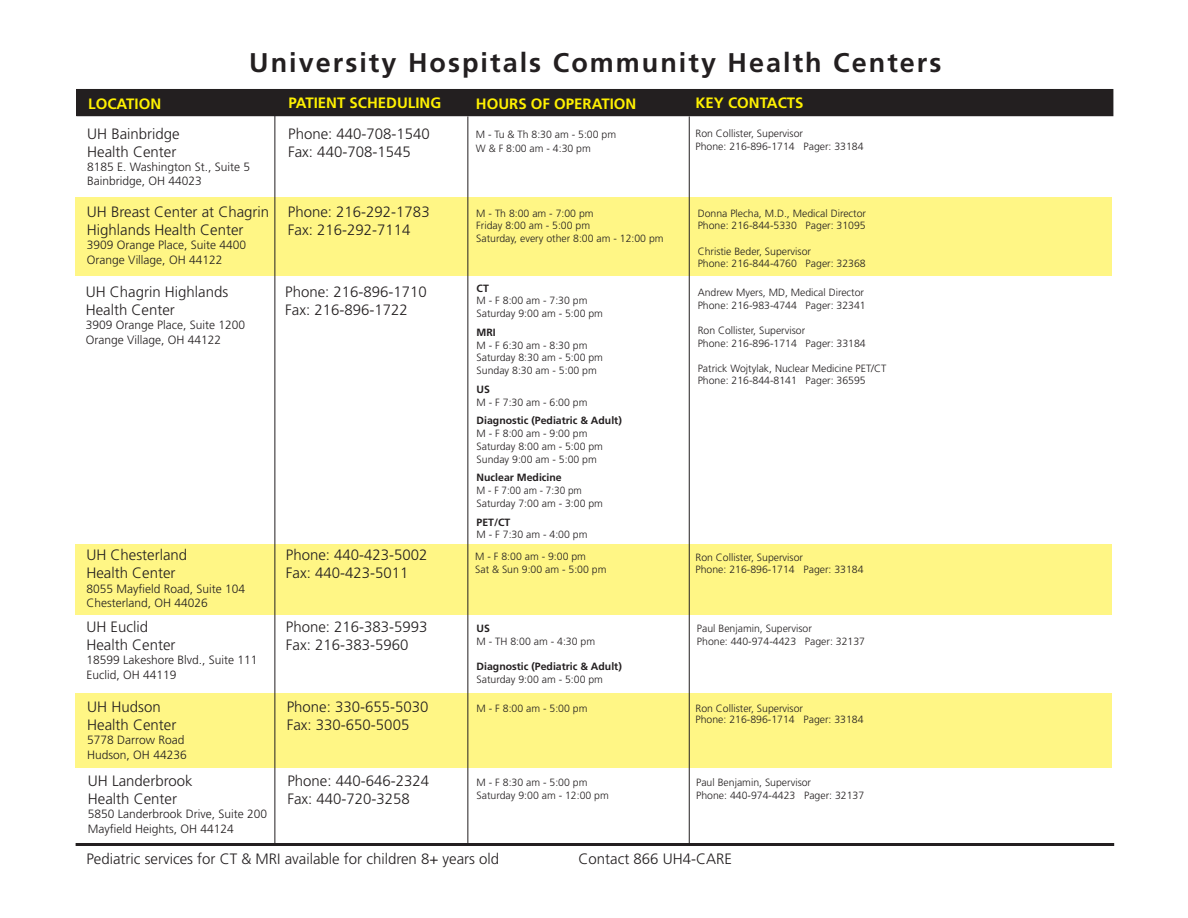
<style>
.page{position:relative;width:1188px;height:918px;background:#fff}
.page>*{position:absolute;margin:0;border:0;box-sizing:border-box;transform-origin:0 0}
.t1{font:700 27px "Frutiger";letter-spacing:.075em;color:#231f20}
.t2{font:300 15px "Frutiger";color:#231f20}
.t3{font:700 15px "Frutiger";color:#fff101}
.t4{font:300 12px "Frutiger";color:#231f20}
.t5{font:300 10.5px "Frutiger";color:#231f20}
.t6{font:700 10.5px "Frutiger";color:#231f20}
.t7{font:300 10.5px/12.8px "Frutiger";color:#231f20;scale:.95 1}
.s1{font-weight:700}
</style>
<div class="page">
<div style="left:76px;top:693px;width:1036px;height:74px;background:#fff685"></div>
<div style="left:76px;top:544px;width:1036px;height:71px;background:#fff685"></div>
<div style="left:76px;top:197px;width:1036px;height:79px;background:#fff685"></div>
<div style="left:77px;top:89px;width:1036px;height:27px;background:#231f20"></div>
<hr style="left:76px;top:843px;width:1038px;height:3px;background:#231f20">
<hr style="left:274px;top:114px;width:1px;height:730px;background:#231f20">
<hr style="left:467px;top:116px;width:1px;height:727px;background:#231f20">
<hr style="left:689px;top:116px;width:1px;height:728px;background:#231f20">
<p class="t1" style="left:249px;top:47px;width:694px">University Hospitals Community Health Centers</p>
<p class="t3" style="left:88px;top:95px;width:74px">LOCATION</p>
<p class="t3" style="left:289px;top:94px;width:154px">PATIENT SCHEDULING</p>
<p class="t3" style="left:696px;top:94px;width:109px">KEY CONTACTS</p>
<p class="t2" style="left:87px;top:125px;width:94px">UH Bainbridge</p>
<p class="t2" style="left:288px;top:125px;width:143px">Phone: 440-708-1540</p>
<p class="t2" style="left:87px;top:143px;width:91px">Health Center</p>
<p class="t2" style="left:288px;top:143px;width:124px">Fax: 440-708-1545</p>
<p class="t4" style="left:87px;top:160px;width:164px">8185 E. Washington St., Suite 5</p>
<p class="t4" style="left:87px;top:174px;width:116px">Bainbridge, OH 44023</p>
<p class="t3" style="left:476px;top:95px;width:162px">HOURS OF OPERATION</p>
<p class="t5" style="left:476px;top:128px;width:142px">M - Tu &amp; Th 8:30 am - 5:00 pm</p>
<p class="t5" style="left:476px;top:143px;width:116px">W &amp; F 8:00 am - 4:30 pm</p>
<p class="t5" style="left:696px;top:128px;width:109px">Ron Collister, Supervisor</p>
<p class="t5" style="left:696px;top:140px;width:170px">Phone: 216-896-1714 Pager: 33184</p>
<p class="t2" style="left:87px;top:203px;width:344px">UH Breast Center at Chagrin Phone: 216-292-1783</p>
<p class="t2" style="left:87px;top:221px;width:158px">Highlands Health Center</p>
<p class="t2" style="left:288px;top:221px;width:124px">Fax: 216-292-7114</p>
<p class="t4" style="left:87px;top:238px;width:161px">3909 Orange Place, Suite 4400</p>
<p class="t4" style="left:87px;top:253px;width:137px">Orange Village, OH 44122</p>
<p class="t2" style="left:86px;top:283px;width:144px">UH Chagrin Highlands</p>
<p class="t2" style="left:285px;top:283px;width:143px">Phone: 216-896-1710</p>
<p class="t2" style="left:86px;top:301px;width:91px">Health Center</p>
<p class="t2" style="left:285px;top:301px;width:124px">Fax: 216-896-1722</p>
<p class="t4" style="left:86px;top:318px;width:161px">3909 Orange Place, Suite 1200</p>
<p class="t4" style="left:86px;top:333px;width:137px">Orange Village, OH 44122</p>
<p class="t2" style="left:86px;top:547px;width:102px">UH Chesterland</p>
<p class="t2" style="left:286px;top:547px;width:143px">Phone: 440-423-5002</p>
<p class="t2" style="left:86px;top:565px;width:91px">Health Center</p>
<p class="t2" style="left:286px;top:565px;width:124px">Fax: 440-423-5011</p>
<p class="t4" style="left:86px;top:582px;width:160px">8055 Mayfield Road, Suite 104</p>
<p class="t4" style="left:86px;top:596px;width:123px">Chesterland, OH 44026</p>
<p class="t2" style="left:86px;top:618px;width:63px">UH Euclid</p>
<p class="t2" style="left:286px;top:618px;width:143px">Phone: 216-383-5993</p>
<p class="t2" style="left:86px;top:636px;width:91px">Health Center</p>
<p class="t2" style="left:286px;top:636px;width:124px">Fax: 216-383-5960</p>
<p class="t4" style="left:86px;top:653px;width:173px">18599 Lakeshore Blvd., Suite 111</p>
<p class="t4" style="left:86px;top:668px;width:92px">Euclid, OH 44119</p>
<p class="t2" style="left:87px;top:698px;width:75px">UH Hudson</p>
<p class="t2" style="left:287px;top:698px;width:143px">Phone: 330-655-5030</p>
<p class="t2" style="left:87px;top:716px;width:91px">Health Center</p>
<p class="t2" style="left:287px;top:716px;width:124px">Fax: 330-650-5005</p>
<p class="t4" style="left:87px;top:733px;width:99px">5778 Darrow Road</p>
<p class="t4" style="left:87px;top:748px;width:101px">Hudson, OH 44236</p>
<p class="t2" style="left:88px;top:772px;width:106px">UH Landerbrook</p>
<p class="t2" style="left:287px;top:772px;width:143px">Phone: 440-646-2324</p>
<p class="t2" style="left:88px;top:790px;width:91px">Health Center</p>
<p class="t2" style="left:287px;top:790px;width:124px">Fax: 440-720-3258</p>
<p class="t4" style="left:88px;top:807px;width:181px">5850 Landerbrook Drive, Suite 200</p>
<p class="t4" style="left:88px;top:822px;width:148px">Mayfield Heights, OH 44124</p>
<p class="t5" style="left:476px;top:207px;width:119px">M - Th 8:00 am - 7:00 pm</p>
<p class="t5" style="left:476px;top:220px;width:115px">Friday 8:00 am - 5:00 pm</p>
<p class="t5" style="left:476px;top:232px;width:189px">Saturday, every other 8:00 am - 12:00 pm</p>
<p class="t5" style="left:698px;top:207px;width:170px">Donna Plecha, M.D., Medical Director</p>
<p class="t5" style="left:698px;top:220px;width:170px">Phone: 216-844-5330 Pager: 31095</p>
<p class="t5" style="left:698px;top:245px;width:115px">Christie Beder, Supervisor</p>
<p class="t5" style="left:698px;top:258px;width:170px">Phone: 216-844-4760 Pager: 32368</p>
<p class="t6" style="left:477px;top:282px;width:14px">CT</p>
<p class="t5" style="left:477px;top:295px;width:112px">M - F 8:00 am - 7:30 pm</p>
<p class="t5" style="left:477px;top:308px;width:128px">Saturday 9:00 am - 5:00 pm</p>
<p class="t6" style="left:477px;top:326px;width:21px">MRI</p>
<p class="t5" style="left:477px;top:339px;width:112px">M - F 6:30 am - 8:30 pm</p>
<p class="t5" style="left:477px;top:352px;width:128px">Saturday 8:30 am - 5:00 pm</p>
<p class="t5" style="left:477px;top:365px;width:122px">Sunday 8:30 am - 5:00 pm</p>
<p class="t6" style="left:477px;top:383px;width:15px">US</p>
<p class="t5" style="left:477px;top:396px;width:112px">M - F 7:30 am - 6:00 pm</p>
<p class="t6" style="left:477px;top:415px;width:147px">Diagnostic (Pediatric &amp; Adult)</p>
<p class="t5" style="left:477px;top:428px;width:112px">M - F 8:00 am - 9:00 pm</p>
<p class="t5" style="left:477px;top:440px;width:128px">Saturday 8:00 am - 5:00 pm</p>
<p class="t5" style="left:477px;top:453px;width:122px">Sunday 9:00 am - 5:00 pm</p>
<p class="t7" style="left:477px;top:471px;width:112px"><span class="s1">Nuclear Medicine<br></span>M - F 7:00 am - 7:30 pm</p>
<p class="t5" style="left:477px;top:497px;width:128px">Saturday 7:00 am - 3:00 pm</p>
<p class="t6" style="left:477px;top:516px;width:35px">PET/CT</p>
<p class="t5" style="left:477px;top:529px;width:112px">M - F 7:30 am - 4:00 pm</p>
<p class="t5" style="left:698px;top:287px;width:168px">Andrew Myers, MD, Medical Director</p>
<p class="t5" style="left:698px;top:299px;width:170px">Phone: 216-983-4744 Pager: 32341</p>
<p class="t5" style="left:698px;top:324px;width:109px">Ron Collister, Supervisor</p>
<p class="t5" style="left:698px;top:337px;width:170px">Phone: 216-896-1714 Pager: 33184</p>
<p class="t5" style="left:698px;top:362px;width:190px">Patrick Wojtylak, Nuclear Medicine PET/CT</p>
<p class="t5" style="left:698px;top:375px;width:170px">Phone: 216-844-8141 Pager: 36595</p>
<p class="t5" style="left:475px;top:551px;width:112px">M - F 8:00 am - 9:00 pm</p>
<p class="t5" style="left:475px;top:563px;width:133px">Sat &amp; Sun 9:00 am - 5:00 pm</p>
<p class="t5" style="left:696px;top:551px;width:109px">Ron Collister, Supervisor</p>
<p class="t5" style="left:696px;top:564px;width:170px">Phone: 216-896-1714 Pager: 33184</p>
<p class="t6" style="left:477px;top:622px;width:15px">US</p>
<p class="t5" style="left:477px;top:635px;width:120px">M - TH 8:00 am - 4:30 pm</p>
<p class="t6" style="left:477px;top:661px;width:147px">Diagnostic (Pediatric &amp; Adult)</p>
<p class="t5" style="left:477px;top:674px;width:128px">Saturday 9:00 am - 5:00 pm</p>
<p class="t5" style="left:477px;top:702px;width:112px">M - F 8:00 am - 5:00 pm</p>
<p class="t5" style="left:697px;top:623px;width:116px">Paul Benjamin, Supervisor</p>
<p class="t5" style="left:697px;top:635px;width:170px">Phone: 440-974-4423 Pager: 32137</p>
<p class="t5" style="left:696px;top:703px;width:109px">Ron Collister, Supervisor</p>
<p class="t5" style="left:696px;top:713px;width:170px">Phone: 216-896-1714 Pager: 33184</p>
<p class="t5" style="left:477px;top:776px;width:112px">M - F 8:30 am - 5:00 pm</p>
<p class="t5" style="left:477px;top:789px;width:134px">Saturday 9:00 am - 12:00 pm</p>
<p class="t5" style="left:696px;top:777px;width:116px">Paul Benjamin, Supervisor</p>
<p class="t5" style="left:696px;top:789px;width:170px">Phone: 440-974-4423 Pager: 32137</p>
<p class="t2" style="left:86px;top:850px;width:414px">Pediatric services for CT &amp; MRI available for children 8+ years old</p>
<p class="t2" style="left:579px;top:850px;width:155px">Contact 866 UH4-CARE</p>
</div>
